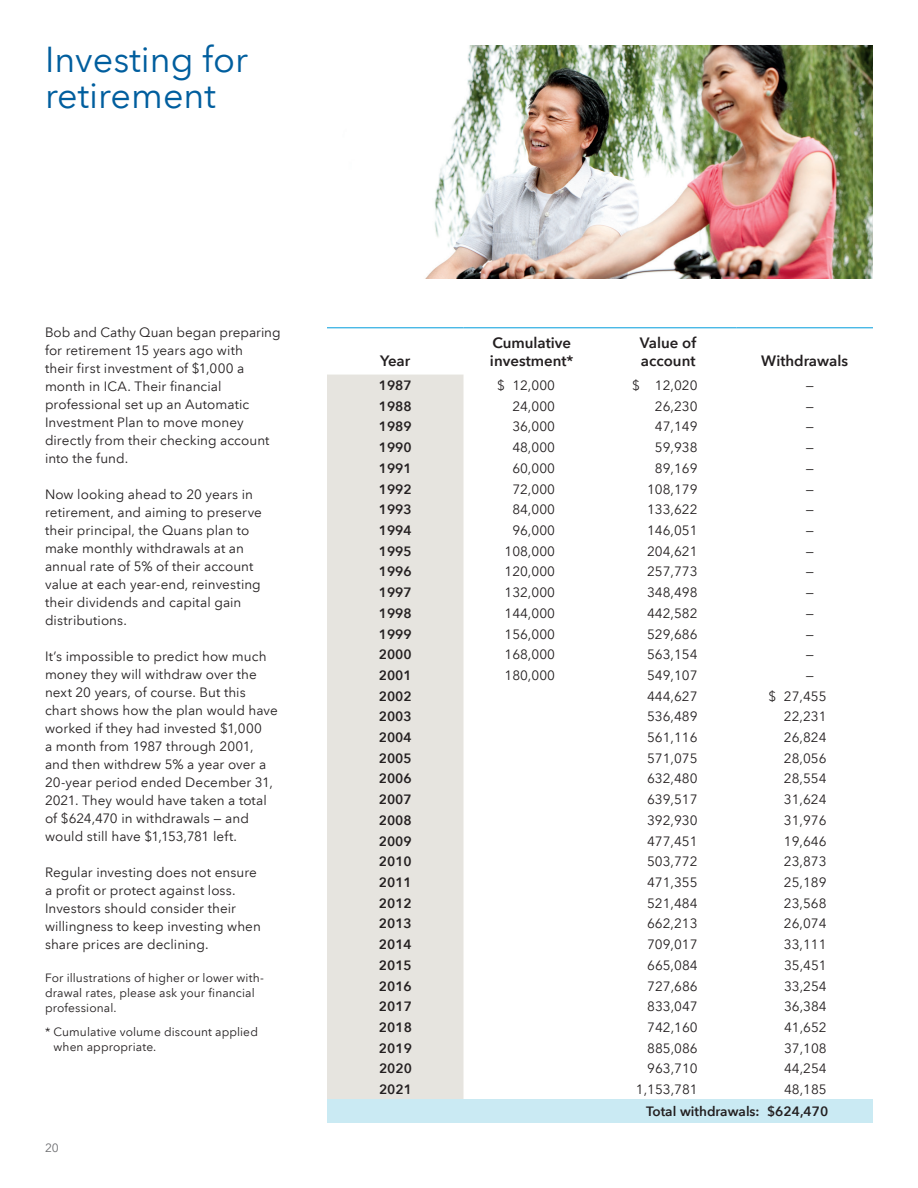
<style>
.page{position:relative;width:918px;height:1188px;background:#fff}
.page>*{position:absolute;margin:0;border:0;box-sizing:border-box;transform-origin:0 0}
.t1{font:36px/36px "Avenir Next LT Com";color:#005e9e}
.t2{font:600 15px/18px "Avenir Next LT Com";color:#231f20}
.t3{font:13.5px/18px "Avenir Next LT Com";color:#231f20}
.t4{font:600 13.5px "Avenir Next LT Com";color:#231f20}
.t5{font:12px/15px "Avenir Next LT Com";letter-spacing:.01em;color:#231f20}
.t6{font:12px "Avenir Next LT Com";color:#6c6d70}
</style>
<div class="page">
<img style="left:425px;top:45px;width:448px;height:234px">
<div style="left:327px;top:375px;width:137px;height:724px;background:#e6e4df"></div>
<div style="left:327px;top:1099px;width:546px;height:24px;background:#caeaf3"></div>
<hr style="left:327px;top:328px;width:137px;height:1px;background:#009cdc">
<hr style="left:464px;top:328px;width:136px;height:1px;background:#009cdc">
<hr style="left:600px;top:328px;width:136px;height:1px;background:#009cdc">
<hr style="left:736px;top:328px;width:137px;height:1px;background:#009cdc">
<h1 class="t1" style="left:45px;top:42px;width:205px">Investing for retirement</h1>
<p class="t3" style="left:45px;top:324px;width:237px">Bob and Cathy Quan began preparing for retirement 15 years ago with<br>their first investment of $1,000 a month in ICA. Their financial professional set up an Automatic<br>Investment Plan to move money directly from their checking account into the fund.</p>
<p class="t3" style="left:45px;top:486px;width:218px">Now looking ahead to 20 years in retirement, and aiming to preserve their principal, the Quans plan to make monthly withdrawals at an annual rate of 5% of their account value at each year-end, reinvesting their dividends and capital gain distributions.</p>
<p class="t3" style="left:45px;top:648px;width:234px">It’s impossible to predict how much money they will withdraw over the next 20 years, of course. But this chart shows how the plan would have worked if they had invested $1,000<br>a month from 1987 through 2001, and then withdrew 5% a year over a 20-year period ended December 31, 2021. They would have taken a total of $624,470 in withdrawals — and would still have $1,153,781 left.</p>
<p class="t3" style="left:45px;top:864px;width:217px">Regular investing does not ensure a profit or protect against loss.<br>Investors should consider their willingness to keep investing when share prices are declining.</p>
<p class="t5" style="left:45px;top:971px;width:220px">For illustrations of higher or lower with&shy;drawal rates, please ask your financial professional.</p>
<p class="t5" style="left:54px;top:1025px;width:206px;text-indent:-9px">* Cumulative volume discount applied when appropriate.</p>
<p class="t6" style="left:45px;top:1141px;width:15px">20</p>
<p class="t2" style="left:380px;top:351px;width:32px">Year</p>
<p class="t2" style="left:490px;top:333px;width:85px">Cumulative investment*</p>
<p class="t2" style="left:640px;top:333px;width:58px">Value of account</p>
<p class="t2" style="left:761px;top:351px;width:88px">Withdrawals</p>
<p class="t4" style="left:379px;top:377px;width:34px">1987</p>
<p class="t3" style="left:497px;top:376px;width:59px">$ 12,000</p>
<p class="t3" style="left:632px;top:376px;width:67px">$ 12,020</p>
<p class="t3" style="left:806px;top:376px;width:10px">—</p>
<p class="t4" style="left:379px;top:398px;width:34px">1988</p>
<p class="t3" style="left:512px;top:397px;width:44px">24,000</p>
<p class="t3" style="left:655px;top:397px;width:44px">26,230</p>
<p class="t3" style="left:806px;top:397px;width:10px">—</p>
<p class="t4" style="left:379px;top:419px;width:34px">1989</p>
<p class="t3" style="left:512px;top:418px;width:44px">36,000</p>
<p class="t3" style="left:655px;top:418px;width:44px">47,149</p>
<p class="t3" style="left:806px;top:418px;width:10px">—</p>
<p class="t4" style="left:379px;top:439px;width:34px">1990</p>
<p class="t3" style="left:512px;top:438px;width:44px">48,000</p>
<p class="t3" style="left:655px;top:438px;width:44px">59,938</p>
<p class="t3" style="left:806px;top:438px;width:10px">—</p>
<p class="t4" style="left:379px;top:460px;width:34px">1991</p>
<p class="t3" style="left:512px;top:459px;width:44px">60,000</p>
<p class="t3" style="left:655px;top:459px;width:44px">89,169</p>
<p class="t3" style="left:806px;top:459px;width:10px">—</p>
<p class="t4" style="left:379px;top:481px;width:34px">1992</p>
<p class="t3" style="left:512px;top:480px;width:44px">72,000</p>
<p class="t3" style="left:647px;top:480px;width:52px">108,179</p>
<p class="t3" style="left:806px;top:480px;width:10px">—</p>
<p class="t4" style="left:379px;top:501px;width:34px">1993</p>
<p class="t3" style="left:512px;top:501px;width:44px">84,000</p>
<p class="t3" style="left:647px;top:501px;width:52px">133,622</p>
<p class="t3" style="left:806px;top:501px;width:10px">—</p>
<p class="t4" style="left:379px;top:522px;width:34px">1994</p>
<p class="t3" style="left:512px;top:521px;width:44px">96,000</p>
<p class="t3" style="left:647px;top:521px;width:52px">146,051</p>
<p class="t3" style="left:806px;top:521px;width:10px">—</p>
<p class="t4" style="left:379px;top:543px;width:34px">1995</p>
<p class="t3" style="left:505px;top:542px;width:52px">108,000</p>
<p class="t3" style="left:647px;top:542px;width:52px">204,621</p>
<p class="t3" style="left:806px;top:542px;width:10px">—</p>
<p class="t4" style="left:379px;top:563px;width:34px">1996</p>
<p class="t3" style="left:505px;top:563px;width:52px">120,000</p>
<p class="t3" style="left:647px;top:563px;width:52px">257,773</p>
<p class="t3" style="left:806px;top:563px;width:10px">—</p>
<p class="t4" style="left:379px;top:584px;width:34px">1997</p>
<p class="t3" style="left:505px;top:583px;width:52px">132,000</p>
<p class="t3" style="left:647px;top:583px;width:52px">348,498</p>
<p class="t3" style="left:806px;top:583px;width:10px">—</p>
<p class="t4" style="left:379px;top:605px;width:34px">1998</p>
<p class="t3" style="left:505px;top:604px;width:52px">144,000</p>
<p class="t3" style="left:647px;top:604px;width:52px">442,582</p>
<p class="t3" style="left:806px;top:604px;width:10px">—</p>
<p class="t4" style="left:379px;top:626px;width:34px">1999</p>
<p class="t3" style="left:505px;top:625px;width:52px">156,000</p>
<p class="t3" style="left:647px;top:625px;width:52px">529,686</p>
<p class="t3" style="left:806px;top:625px;width:10px">—</p>
<p class="t4" style="left:379px;top:646px;width:34px">2000</p>
<p class="t3" style="left:505px;top:646px;width:52px">168,000</p>
<p class="t3" style="left:647px;top:646px;width:52px">563,154</p>
<p class="t3" style="left:806px;top:646px;width:10px">—</p>
<p class="t4" style="left:379px;top:667px;width:34px">2001</p>
<p class="t3" style="left:505px;top:666px;width:52px">180,000</p>
<p class="t3" style="left:647px;top:666px;width:52px">549,107</p>
<p class="t3" style="left:806px;top:666px;width:10px">—</p>
<p class="t4" style="left:379px;top:688px;width:34px">2002</p>
<p class="t3" style="left:647px;top:687px;width:52px">444,627</p>
<p class="t3" style="left:769px;top:687px;width:59px">$ 27,455</p>
<p class="t4" style="left:379px;top:708px;width:34px">2003</p>
<p class="t3" style="left:647px;top:708px;width:52px">536,489</p>
<p class="t3" style="left:784px;top:708px;width:44px">22,231</p>
<p class="t4" style="left:379px;top:729px;width:34px">2004</p>
<p class="t3" style="left:647px;top:728px;width:52px">561,116</p>
<p class="t3" style="left:784px;top:728px;width:44px">26,824</p>
<p class="t4" style="left:379px;top:750px;width:34px">2005</p>
<p class="t3" style="left:647px;top:749px;width:52px">571,075</p>
<p class="t3" style="left:784px;top:749px;width:44px">28,056</p>
<p class="t4" style="left:379px;top:771px;width:34px">2006</p>
<p class="t3" style="left:647px;top:770px;width:52px">632,480</p>
<p class="t3" style="left:784px;top:770px;width:44px">28,554</p>
<p class="t4" style="left:379px;top:791px;width:34px">2007</p>
<p class="t3" style="left:647px;top:791px;width:52px">639,517</p>
<p class="t3" style="left:784px;top:791px;width:44px">31,624</p>
<p class="t4" style="left:379px;top:812px;width:34px">2008</p>
<p class="t3" style="left:647px;top:811px;width:52px">392,930</p>
<p class="t3" style="left:784px;top:811px;width:44px">31,976</p>
<p class="t4" style="left:379px;top:833px;width:34px">2009</p>
<p class="t3" style="left:647px;top:832px;width:52px">477,451</p>
<p class="t3" style="left:784px;top:832px;width:44px">19,646</p>
<p class="t4" style="left:379px;top:853px;width:34px">2010</p>
<p class="t3" style="left:647px;top:853px;width:52px">503,772</p>
<p class="t3" style="left:784px;top:853px;width:44px">23,873</p>
<p class="t4" style="left:379px;top:874px;width:34px">2011</p>
<p class="t3" style="left:647px;top:873px;width:52px">471,355</p>
<p class="t3" style="left:784px;top:873px;width:44px">25,189</p>
<p class="t4" style="left:379px;top:895px;width:34px">2012</p>
<p class="t3" style="left:647px;top:894px;width:52px">521,484</p>
<p class="t3" style="left:784px;top:894px;width:44px">23,568</p>
<p class="t4" style="left:379px;top:916px;width:34px">2013</p>
<p class="t3" style="left:647px;top:915px;width:52px">662,213</p>
<p class="t3" style="left:784px;top:915px;width:44px">26,074</p>
<p class="t4" style="left:379px;top:936px;width:34px">2014</p>
<p class="t3" style="left:647px;top:935px;width:52px">709,017</p>
<p class="t3" style="left:784px;top:935px;width:44px">33,111</p>
<p class="t4" style="left:379px;top:957px;width:34px">2015</p>
<p class="t3" style="left:647px;top:956px;width:52px">665,084</p>
<p class="t3" style="left:784px;top:956px;width:44px">35,451</p>
<p class="t4" style="left:379px;top:978px;width:34px">2016</p>
<p class="t3" style="left:647px;top:977px;width:52px">727,686</p>
<p class="t3" style="left:784px;top:977px;width:44px">33,254</p>
<p class="t4" style="left:379px;top:998px;width:34px">2017</p>
<p class="t3" style="left:647px;top:998px;width:52px">833,047</p>
<p class="t3" style="left:784px;top:998px;width:44px">36,384</p>
<p class="t4" style="left:379px;top:1019px;width:34px">2018</p>
<p class="t3" style="left:647px;top:1018px;width:52px">742,160</p>
<p class="t3" style="left:784px;top:1018px;width:44px">41,652</p>
<p class="t4" style="left:379px;top:1040px;width:34px">2019</p>
<p class="t3" style="left:647px;top:1039px;width:52px">885,086</p>
<p class="t3" style="left:784px;top:1039px;width:44px">37,108</p>
<p class="t4" style="left:379px;top:1060px;width:34px">2020</p>
<p class="t3" style="left:647px;top:1060px;width:52px">963,710</p>
<p class="t3" style="left:784px;top:1060px;width:44px">44,254</p>
<p class="t4" style="left:379px;top:1081px;width:34px">2021</p>
<p class="t3" style="left:636px;top:1080px;width:63px">1,153,781</p>
<p class="t3" style="left:784px;top:1080px;width:44px">48,185</p>
<p class="t4" style="left:646px;top:1103px;width:184px">Total withdrawals: $624,470</p>
</div>
